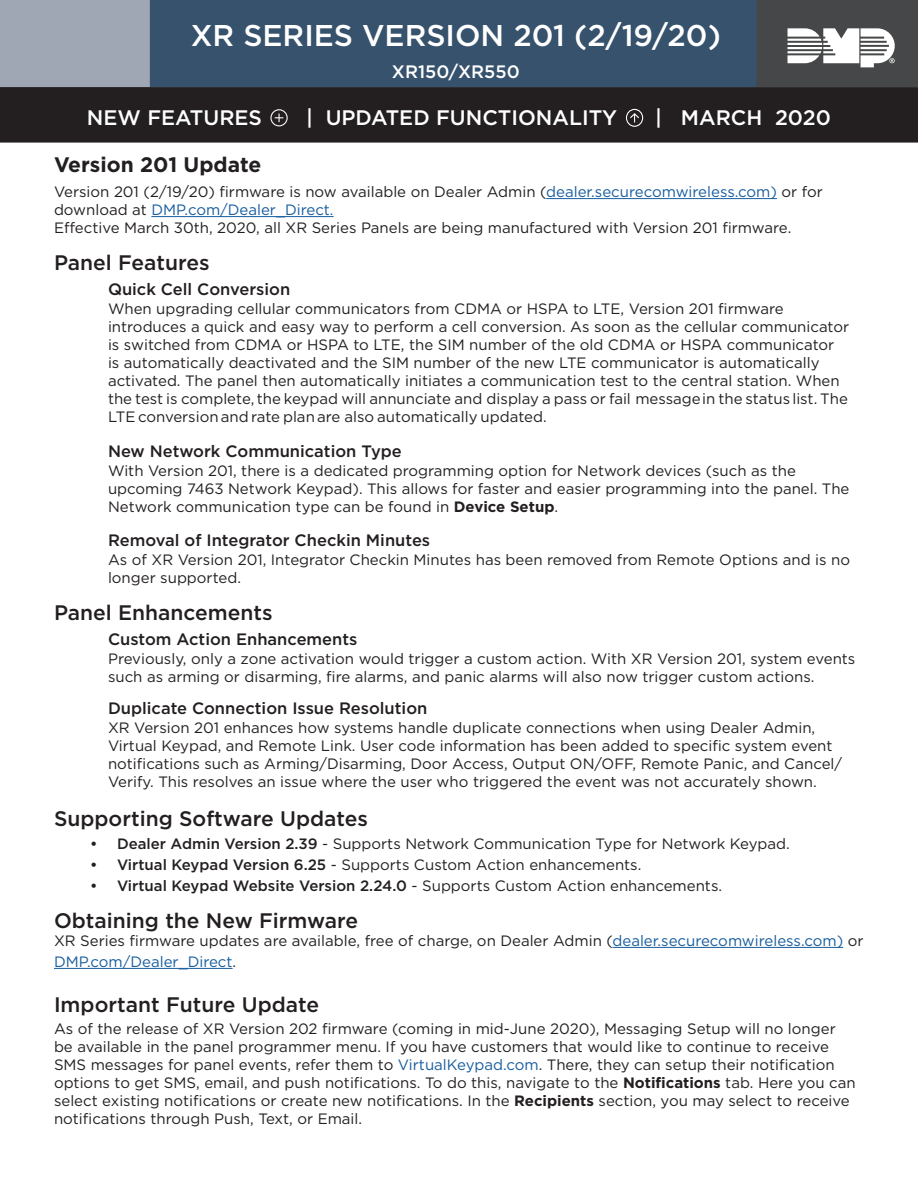
<style>
.page{position:relative;width:918px;height:1188px;background:#fff}
.page>*{position:absolute;margin:0;border:0;box-sizing:border-box;transform-origin:0 0}
.t1{font:500 30px "Gotham";color:#fff}
.t2{font:500 21px "Gotham";color:#231f20}
.t3{font:500 21px "Gotham";color:#fff}
.t4{font:700 21px "Gotham";color:#231f20}
.t5{font:500 18px "Gotham";color:#fff}
.t6{font:500 16.5px "Gotham";color:#231f20}
.t7{font:15px/18px "Gotham";color:#231f20}
.t8{font:500 15px "Gotham";color:#231f20}
.t9{font:15px "Gotham";color:#175d9e}
.s1{color:#175d9e}
.s2{font-weight:700}
.s3{font-weight:500}
.s4{font-weight:400}
.s5{color:#231f20}
</style>
<div class="page">
<hr style="left:546px;top:198px;width:231px;height:1px;background:#175d9e">
<hr style="left:151px;top:216px;width:183px;height:1px;background:#175d9e">
<hr style="left:613px;top:947px;width:230px;height:1px;background:#175d9e">
<hr style="left:54px;top:968px;width:179px;height:1px;background:#175d9e">
<div style="left:0;top:0;width:150px;height:87px;background:#9fa7b5"></div>
<svg style="left:756px;top:0;width:162px;height:87px"></svg>
<div style="left:150px;top:0;width:606px;height:87px;background:#36526c"></div>
<div style="left:0;top:87px;width:918px;height:56px;background:#231f20"></div>
<svg style="left:270px;top:109px;width:18px;height:17px"></svg>
<svg style="left:626px;top:109px;width:17px;height:18px"></svg>
<p class="t1" style="left:191px;top:16px;width:532px">XR SERIES VERSION 201 (2/19/20)</p>
<p class="t5" style="left:392px;top:60px;width:129px">XR150/XR550</p>
<p class="t3" style="left:87px;top:104px;width:177px">NEW FEATURES</p>
<p class="t3" style="left:306px;top:104px;width:313px">| UPDATED FUNCTIONALITY</p>
<p class="t3" style="left:655px;top:104px;width:177px">| MARCH 2020</p>
<p class="t4" style="left:54px;top:150px;width:209px">Version 201 Update</p>
<p class="t7" style="left:54px;top:182px;width:770px">Version 201 (2/19/20) firmware is now available on Dealer Admin (<span class="s1">dealer.securecomwireless.com)</span> or for download at <span class="s1">DMP.com/Dealer_Direct.</span></p>
<p class="t7" style="left:54px;top:218px;width:739px">Effective March 30th, 2020, all XR Series Panels are being manufactured with Version 201 firmware.</p>
<p class="t2" style="left:54px;top:249px;width:157px">Panel Features</p>
<p class="t6" style="left:108px;top:278px;width:184px">Quick Cell Conversion</p>
<p class="t7" style="left:108px;top:299px;width:743px">When upgrading cellular communicators from CDMA or HSPA to LTE, Version 201 firmware introduces a quick and easy way to perform a cell conversion. As soon as the cellular communicator is switched from CDMA or HSPA to LTE, the SIM number of the old CDMA or HSPA communicator is automatically deactivated and the SIM number of the new LTE communicator is automatically activated. The panel then automatically initiates a communication test to the central station. When the test is complete, the keypad will annunciate and display a pass or fail message in the status list. The LTE conversion and rate plan are also automatically updated.</p>
<p class="t6" style="left:108px;top:440px;width:295px">New Network Communication Type</p>
<p class="t7" style="left:108px;top:462px;width:743px">With Version 201, there is a dedicated programming option for Network devices (such as the upcoming 7463 Network Keypad). This allows for faster and easier programming into the panel. The<br>Network communication type can be found in <span class="s2">Device Setup</span>.</p>
<p class="t6" style="left:108px;top:529px;width:324px">Removal of Integrator Checkin Minutes</p>
<p class="t7" style="left:108px;top:551px;width:744px">As of XR Version 201, Integrator Checkin Minutes has been removed from Remote Options and is no longer supported.</p>
<p class="t2" style="left:54px;top:599px;width:220px">Panel Enhancements</p>
<p class="t6" style="left:108px;top:628px;width:251px">Custom Action Enhancements</p>
<p class="t7" style="left:108px;top:650px;width:749px">Previously, only a zone activation would trigger a custom action. With XR Version 201, system events such as arming or disarming, fire alarms, and panic alarms will also now trigger custom actions.</p>
<p class="t6" style="left:108px;top:697px;width:321px">Duplicate Connection Issue Resolution</p>
<p class="t7" style="left:108px;top:719px;width:736px">XR Version 201 enhances how systems handle duplicate connections when using Dealer Admin, Virtual Keypad, and Remote Link. User code information has been added to specific system event notifications such as Arming/Disarming, Door Access, Output ON/OFF, Remote Panic, and Cancel/ Verify. This resolves an issue where the user who triggered the event was not accurately shown.</p>
<p class="t2" style="left:54px;top:805px;width:316px">Supporting Software Updates</p>
<p class="t7" style="left:90px;top:834px;width:701px"><span class="s3">• Dealer Admin Version 2.39</span> - Supports Network Communication Type for Network Keypad.</p>
<p class="t7" style="left:90px;top:855px;width:553px"><span class="s3">• Virtual Keypad Version 6.25</span> - Supports Custom Action enhancements.</p>
<p class="t8" style="left:90px;top:876px;width:634px">• Virtual Keypad Website Version 2.24.0 <span class="s4">- Supports Custom Action enhancements.</span></p>
<p class="t2" style="left:54px;top:907px;width:306px">Obtaining the New Firmware</p>
<p class="t7" style="left:54px;top:931px;width:811px">XR Series firmware updates are available, free of charge, on Dealer Admin (<span class="s1">dealer.securecomwireless.com)</span> or</p>
<p class="t9" style="left:54px;top:952px;width:184px">DMP.com/Dealer_Direct<span class="s5">.</span></p>
<p class="t2" style="left:54px;top:990px;width:267px">Important Future Update</p>
<p class="t7" style="left:54px;top:1019px;width:803px">As of the release of XR Version 202 firmware (coming in mid-June 2020), Messaging Setup will no longer be available in the panel programmer menu. If you have customers that would like to continue to receive SMS messages for panel events, refer them to <span class="s1">VirtualKeypad.com</span>. There, they can setup their notification options to get SMS, email, and push notifications. To do this, navigate to the <span class="s2">Notifications</span> tab. Here you can select existing notifications or create new notifications. In the <span class="s2">Recipients</span> section, you may select to receive notifications through Push, Text, or Email.</p>
</div>
